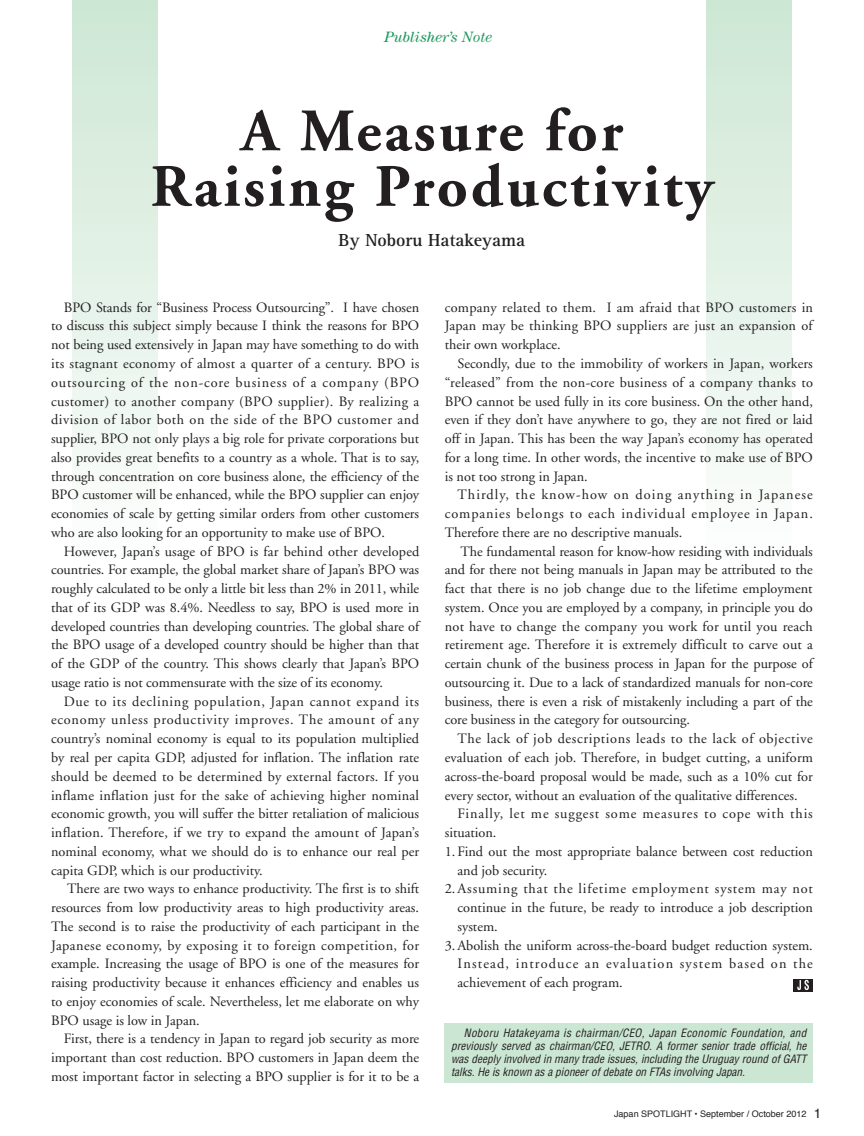
<style>
.page{position:relative;width:864px;height:1136px;background:#fff}
.page>*{position:absolute;margin:0;border:0;box-sizing:border-box;transform-origin:0 0}
.ノーマル{font:700 60px "Adobe Garamond";letter-spacing:.05em;color:#231f20}
.ノーマル-2{font:700 18px "Rotis Serif";color:#231f20}
.ノーマル-3{font:italic 15px "Century";color:#21985f}
.t1{font:14.25px/18.8px "Adobe Garamond";color:#231f20;text-align:justify}
.t2{font:14.25px/18.8px "Adobe Garamond";letter-spacing:.06em;color:#231f20}
.ノーマル-4{font:italic condensed 11.25px/12.8px "Helvetica";color:#231f20;text-align:justify}
.ノーマル-5{font:9px "Helvetica";color:#231f20}
.s1{font-size:13.5px}
</style>
<div class="page">
<div style="left:706px;top:0;width:85px;height:1135px;background:linear-gradient(to bottom,#d8ecde,#fff)"></div>
<div style="left:72px;top:0;width:85px;height:1135px;background:linear-gradient(to bottom,#d9edde,#fff)"></div>
<svg style="left:793px;top:979px;width:19px;height:12px"></svg>
<svg style="left:796px;top:979px;width:12px;height:10px"></svg>
<div style="left:444px;top:1023px;width:368px;height:59px;background:#cbe6d3"></div>
<p class="ノーマル-3" style="left:384px;top:29px;width:109px">Publisher’s Note</p>
<p class="ノーマル" style="left:241px;top:98px;width:383px">A Measure for</p>
<p class="ノーマル" style="left:150px;top:154px;width:564px">Raising Productivity</p>
<p class="ノーマル-2" style="left:338px;top:229px;width:188px">By Noboru Hatakeyama</p>
<p class="t1" style="left:51px;top:298px;width:369px;text-indent:13px">BPO Stands for “Business Process Outsourcing”. I have chosen to discuss this subject simply because I think the reasons for BPO not being used extensively in Japan may have something to do with its stagnant economy of almost a quarter of a century. BPO is outsourcing of the non-core business of a company (BPO customer) to another company (BPO supplier). By realizing a division of labor both on the side of the BPO customer and supplier, BPO not only plays a big role for private corporations but also provides great benefits to a country as a whole. That is to say, through concentration on core business alone, the efficiency of the BPO customer will be enhanced, while the BPO supplier can enjoy economies of scale by getting similar orders from other customers who are also looking for an opportunity to make use of BPO.</p>
<p class="t1" style="left:51px;top:542px;width:369px;text-indent:13px">However, Japan’s usage of BPO is far behind other developed countries. For example, the global market share of Japan’s BPO was roughly calculated to be only a little bit less than 2% in 2011, while that of its GDP was 8.4%. Needless to say, BPO is used more in developed countries than developing countries. The global share of the BPO usage of a developed country should be higher than that of the GDP of the country. This shows clearly that Japan’s BPO usage ratio is not commensurate with the size of its economy.</p>
<p class="t1" style="left:51px;top:692px;width:369px;text-indent:13px">Due to its declining population, Japan cannot expand its economy unless productivity improves. The amount of any country’s nominal economy is equal to its population multiplied by real per capita GDP, adjusted for inflation. The inflation rate should be deemed to be determined by external factors. If you inflame inflation just for the sake of achieving higher nominal economic growth, you will suffer the bitter retaliation of malicious inflation. Therefore, if we try to expand the amount of Japan’s nominal economy, what we should do is to enhance our real per capita GDP, which is our productivity.</p>
<p class="t1" style="left:51px;top:879px;width:369px;text-indent:16px">There are two ways to enhance productivity. The first is to shift resources from low productivity areas to high productivity areas.<br>The second is to raise the productivity of each participant in the Japanese economy, by exposing it to foreign competition, for example. Increasing the usage of BPO is one of the measures for raising productivity because it enhances efficiency and enables us to enjoy economies of scale. Nevertheless, let me elaborate on why BPO usage is low in Japan.</p>
<p class="t1" style="left:51px;top:1029px;width:369px;text-indent:13px">First, there is a tendency in Japan to regard job security as more important than cost reduction. BPO customers in Japan deem the most important factor in selecting a BPO supplier is for it to be a</p>
<p class="t1" style="left:444px;top:298px;width:369px">company related to them. I am afraid that BPO customers in Japan may be thinking BPO suppliers are just an expansion of their own workplace.</p>
<p class="t1" style="left:444px;top:354px;width:369px;text-indent:13px">Secondly, due to the immobility of workers in Japan, workers “released” from the non-core business of a company thanks to BPO cannot be used fully in its core business. On the other hand, even if they don’t have anywhere to go, they are not fired or laid off in Japan. This has been the way Japan’s economy has operated for a long time. In other words, the incentive to make use of BPO is not too strong in Japan.</p>
<p class="t1" style="left:444px;top:486px;width:369px;text-indent:13px">Thirdly, the know-how on doing anything in Japanese companies belongs to each individual employee in Japan.<br>Therefore there are no descriptive manuals.</p>
<p class="t1" style="left:444px;top:542px;width:369px;text-indent:16px">The fundamental reason for know-how residing with individuals and for there not being manuals in Japan may be attributed to the fact that there is no job change due to the lifetime employment system. Once you are employed by a company, in principle you do not have to change the company you work for until you reach retirement age. Therefore it is extremely difficult to carve out a certain chunk of the business process in Japan for the purpose of outsourcing it. Due to a lack of standardized manuals for non-core business, there is even a risk of mistakenly including a part of the core business in the category for outsourcing.</p>
<p class="t1" style="left:444px;top:729px;width:369px;text-indent:13px">The lack of job descriptions leads to the lack of objective evaluation of each job. Therefore, in budget cutting, a uniform across-the-board proposal would be made, such as a 10% cut for every sector, without an evaluation of the qualitative differences.</p>
<p class="t2" style="left:444px;top:804px;width:369px;text-indent:13px">Finally, let me suggest some measures to cope with this situation.</p>
<p class="t1" style="left:457px;top:842px;width:357px;text-indent:-13px">1. Find out the most appropriate balance between cost reduction and job security.</p>
<p class="t1" style="left:457px;top:879px;width:357px;text-indent:-13px">2.Assuming that the lifetime employment system may not continue in the future, be ready to introduce a job description system.</p>
<p class="t1" style="left:457px;top:936px;width:357px;text-indent:-13px">3.Abolish the uniform across-the-board budget reduction system.<br>Instead, introduce an evaluation system based on the achievement of each program.</p>
<p class="ノーマル-4" style="left:451px;top:1026px;width:357px;text-indent:13px">Noboru Hatakeyama is chairman/CEO, Japan Economic Foundation, and previously served as chairman/CEO, JETRO. A former senior trade official, he was deeply involved in many trade issues, including the Uruguay round of GATT talks. He is known as a pioneer of debate on FTAs involving Japan.</p>
<p class="ノーマル-5" style="left:614px;top:1106px;width:209px">Japan SPOTLIGHT • September / October 2012 <span class="s1">1</span></p>
</div>
